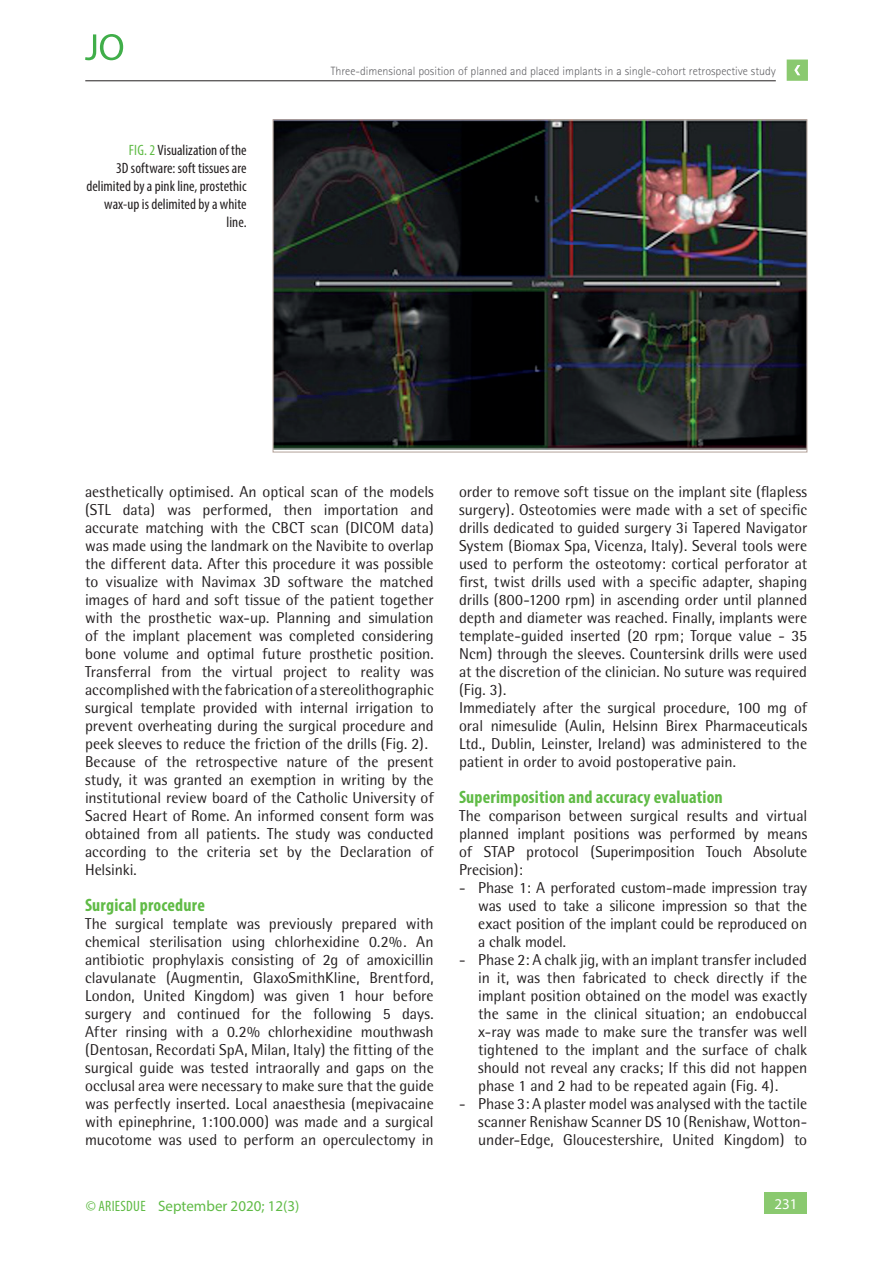
<style>
.page{position:relative;width:893px;height:1263px;background:#fff}
.page>*{position:absolute;margin:0;border:0;box-sizing:border-box;transform-origin:0 0}
.t1{font:700 condensed 18px "Myriad Pro";letter-spacing:.01em;color:#60bb46}
.t2{font:15.75px/18px "Rotis Semi Sans";color:#231f20;text-align:justify}
.t3{font:condensed 15px/18px "Myriad Pro";letter-spacing:.005em;color:#231f20;text-align:right}
.t4{font:15px "Myriad Pro";color:#60bb46}
.t5{font:15px "Myriad Pro";color:#fff}
.t6{font:300 12px "Rotis Sans Serif";color:#636366}
.s1{color:#60bb46}
.s2{font-stretch:condensed}
</style>
<div class="page">
<div style="left:765px;top:1193px;width:42px;height:21px;background:#8ac96f"></div>
<svg style="left:787px;top:60px;width:21px;height:21px"></svg>
<hr style="left:85px;top:81px;width:691px;height:1px;background:#231f20">
<svg style="left:85px;top:34px;width:38px;height:26px"></svg>
<img style="left:275px;top:121px;width:530px;height:328px">
<p class="t3" style="left:86px;top:141px;width:162px"><span class="s1">FIG. 2</span> Visualization of the<br>3D software: soft tissues are delimited by a pink line, prostethic wax-up is delimited by a white line.</p>
<p class="t6" style="left:331px;top:64px;width:447px">Three-dimensional position of planned and placed implants in a single-cohort retrospective study</p>
<p class="t2" style="left:85px;top:483px;width:350px;text-align:left">aesthetically optimised. An optical scan of the models (STL data) was performed, then importation and accurate matching with the CBCT scan (DICOM data) was made using the landmark on the Navibite to overlap the different data. After this procedure it was possible to visualize with Navimax 3D software the matched images of hard and soft tissue of the patient together with the prosthetic wax-up. Planning and simulation of the implant placement was completed considering bone volume and optimal future prosthetic position.<br>Transferral from the virtual project to reality was accomplished with the fabrication of a stereolithographic surgical template provided with internal irrigation to prevent overheating during the surgical procedure and peek sleeves to reduce the friction of the drills (Fig. 2).<br>Because of the retrospective nature of the present study, it was granted an exemption in writing by the institutional review board of the Catholic University of Sacred Heart of Rome. An informed consent form was obtained from all patients. The study was conducted according to the criteria set by the Declaration of Helsinki.</p>
<p class="t1" style="left:85px;top:894px;width:121px">Surgical procedure</p>
<p class="t2" style="left:85px;top:915px;width:350px">The surgical template was previously prepared with chemical sterilisation using chlorhexidine 0.2%. An antibiotic prophylaxis consisting of 2g of amoxicillin clavulanate (Augmentin, GlaxoSmithKline, Brentford, London, United Kingdom) was given 1 hour before surgery and continued for the following 5 days.<br>After rinsing with a 0.2% chlorhexidine mouthwash (Dentosan, Recordati SpA, Milan, Italy) the fitting of the surgical guide was tested intraorally and gaps on the occlusal area were necessary to make sure that the guide was perfectly inserted. Local anaesthesia (mepivacaine with epinephrine, 1:100.000) was made and a surgical mucotome was used to perform an operculectomy in</p>
<p class="t4" style="left:86px;top:1196px;width:215px"><span class="s2">© ARIESDUE</span> September 2020; 12(3)</p>
<p class="t2" style="left:459px;top:483px;width:350px;text-align:left">order to remove soft tissue on the implant site (flapless surgery). Osteotomies were made with a set of specific drills dedicated to guided surgery 3i Tapered Navigator System (Biomax Spa, Vicenza, Italy). Several tools were used to perform the osteotomy: cortical perforator at first, twist drills used with a specific adapter, shaping drills (800-1200 rpm) in ascending order until planned depth and diameter was reached. Finally, implants were template-guided inserted (20 rpm; Torque value - 35<br>Ncm) through the sleeves. Countersink drills were used at the discretion of the clinician. No suture was required (Fig. 3).<br>Immediately after the surgical procedure, 100 mg of oral nimesulide (Aulin, Helsinn Birex Pharmaceuticals Ltd., Dublin, Leinster, Ireland) was administered to the patient in order to avoid postoperative pain.</p>
<p class="t1" style="left:459px;top:786px;width:265px">Superimposition and accuracy evaluation</p>
<p class="t2" style="left:459px;top:807px;width:350px">The comparison between surgical results and virtual planned implant positions was performed by means of STAP protocol (Superimposition Touch Absolute Precision):</p>
<p class="t2" style="left:478px;top:879px;width:331px;text-indent:-19px">- Phase 1: A perforated custom-made impression tray was used to take a silicone impression so that the exact position of the implant could be reproduced on a chalk model.</p>
<p class="t2" style="left:478px;top:951px;width:331px;text-indent:-19px">- Phase 2: A chalk jig, with an implant transfer included in it, was then fabricated to check directly if the implant position obtained on the model was exactly the same in the clinical situation; an endobuccal x-ray was made to make sure the transfer was well tightened to the implant and the surface of chalk should not reveal any cracks; If this did not happen phase 1 and 2 had to be repeated again (Fig. 4).</p>
<p class="t2" style="left:478px;top:1095px;width:331px;text-indent:-19px">- Phase 3: A plaster model was analysed with the tactile scanner Renishaw Scanner DS 10 (Renishaw, Wotton&shy;under-Edge, Gloucestershire, United Kingdom) to</p>
<p class="t5" style="left:774px;top:1195px;width:25px">231</p>
</div>
